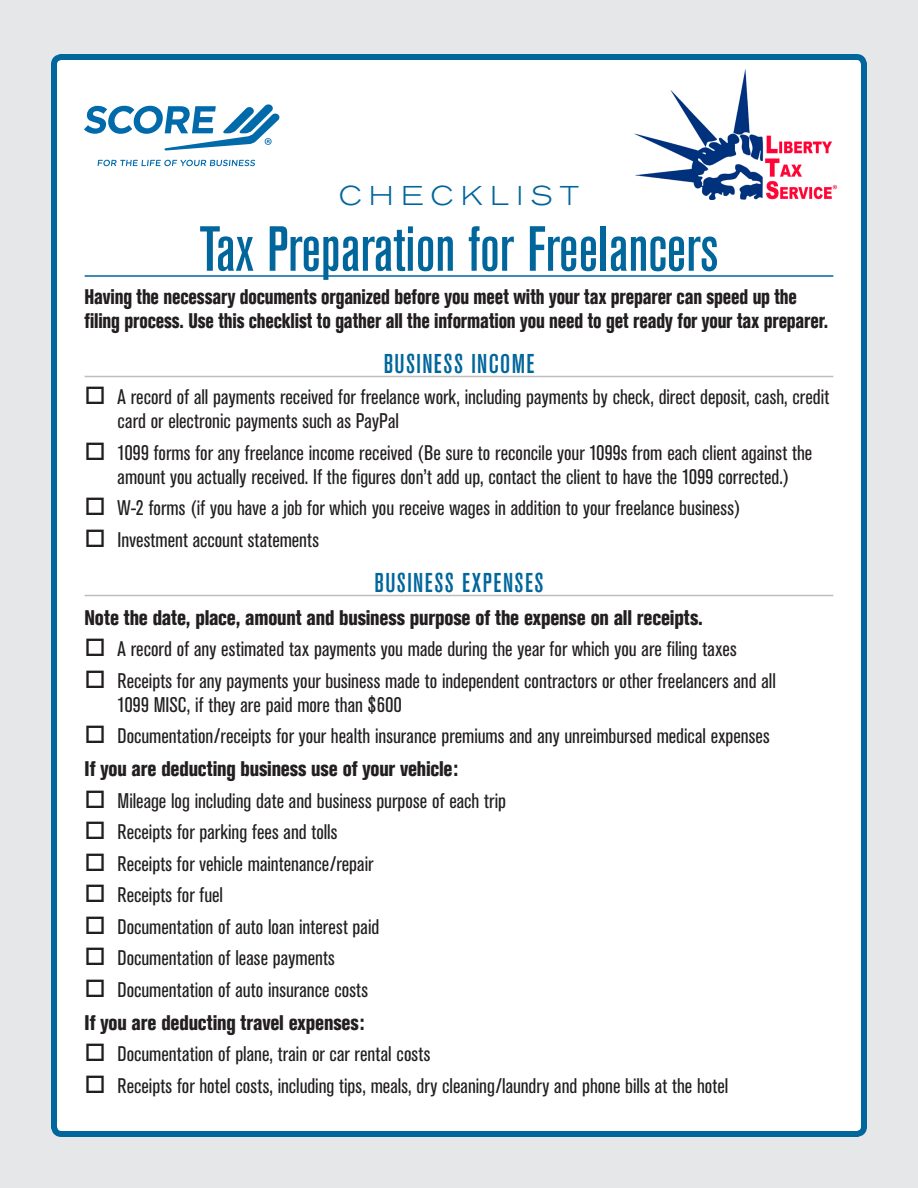
<style>
.page{position:relative;width:918px;height:1188px;background:#e6e7e8}
.page>*{position:absolute;margin:0;border:0;box-sizing:border-box;transform-origin:0 0}
.t1{font:500 condensed 63px "Akzidenz Grotesk BE";color:#00669c}
.t2{font:500 condensed 27px "Akzidenz Grotesk BE";letter-spacing:.055em;color:#00669c}
.t3{font:300 expanded 27px "Akzidenz Grotesk BE";letter-spacing:.29em;color:#00669c}
.t4{font:condensed 21px/31.5px "Akzidenz Grotesk BE";color:#231f20}
.t5{font:800 condensed 21px/24px "Akzidenz Grotesk BE";letter-spacing:-.01em;color:#231f20;scale:.84 1}
.t6{font:800 condensed 21px "Akzidenz Grotesk BE";letter-spacing:-.01em;color:#231f20;scale:.9 1}
</style>
<div class="page">
<div style="left:54px;top:57px;width:810px;height:1077px;background:#fff;border-radius:8px"></div>
<div style="left:51px;top:54px;width:816px;height:1083px;border:6px solid #00669c;border-radius:8px"></div>
<hr style="left:85px;top:275px;width:748px;height:2px;background:#00669c">
<hr style="left:85px;top:376px;width:748px;height:1px;background:#bcbec0">
<hr style="left:85px;top:595px;width:748px;height:1px;background:#bcbec0">
<svg style="left:98px;top:160px;width:157px;height:6px"></svg>
<svg style="left:84px;top:104px;width:195px;height:46px"></svg>
<img style="left:635px;top:69px;width:202px;height:130px">
<p class="t3" style="left:339px;top:180px;width:241px">CHECKLIST</p>
<h1 class="t1" style="left:199px;top:214px;width:521px">Tax Preparation for Freelancers</h1>
<p class="t5" style="left:85px;top:285px;width:887px">Having the necessary documents organized before you meet with your tax preparer can speed up the filing process. Use this checklist to gather all the information you need to get ready for your tax preparer.</p>
<p class="t2" style="left:384px;top:349px;width:152px">BUSINESS INCOME</p>
<p class="t4" style="left:118px;top:385px;width:713px;line-height:24px">A record of all payments received for freelance work, including payments by check, direct deposit, cash, credit card or electronic payments such as PayPal</p>
<p class="t4" style="left:118px;top:441px;width:696px;line-height:24px">1099 forms for any freelance income received (Be sure to reconcile your 1099s from each client against the amount you actually received. If the figures don’t add up, contact the client to have the 1099 corrected.)</p>
<p class="t4" style="left:118px;top:493px;width:624px">W-2 forms (if you have a job for which you receive wages in addition to your freelance business)<br>Investment account statements</p>
<p class="t2" style="left:375px;top:568px;width:171px">BUSINESS EXPENSES</p>
<p class="t6" style="left:85px;top:605px;width:689px">Note the date, place, amount and business purpose of the expense on all receipts.</p>
<p class="t4" style="left:118px;top:634px;width:660px">A record of any estimated tax payments you made during the year for which you are filing taxes<br>Receipts for any payments your business made to independent contractors or other freelancers and all</p>
<p class="t4" style="left:118px;top:689px;width:654px">1099 MISC, if they are paid more than $600<br>Documentation/receipts for your health insurance premiums and any unreimbursed medical expenses</p>
<p class="t6" style="left:85px;top:757px;width:417px">If you are deducting business use of your vehicle:</p>
<p class="t4" style="left:118px;top:785px;width:390px">Mileage log including date and business purpose of each trip Receipts for parking fees and tolls<br>Receipts for vehicle maintenance/repair<br>Receipts for fuel<br>Documentation of auto loan interest paid<br>Documentation of lease payments<br>Documentation of auto insurance costs</p>
<p class="t6" style="left:85px;top:1010px;width:313px">If you are deducting travel expenses:</p>
<p class="t4" style="left:118px;top:1039px;width:612px">Documentation of plane, train or car rental costs<br>Receipts for hotel costs, including tips, meals, dry cleaning/laundry and phone bills at the hotel</p>
</div>
